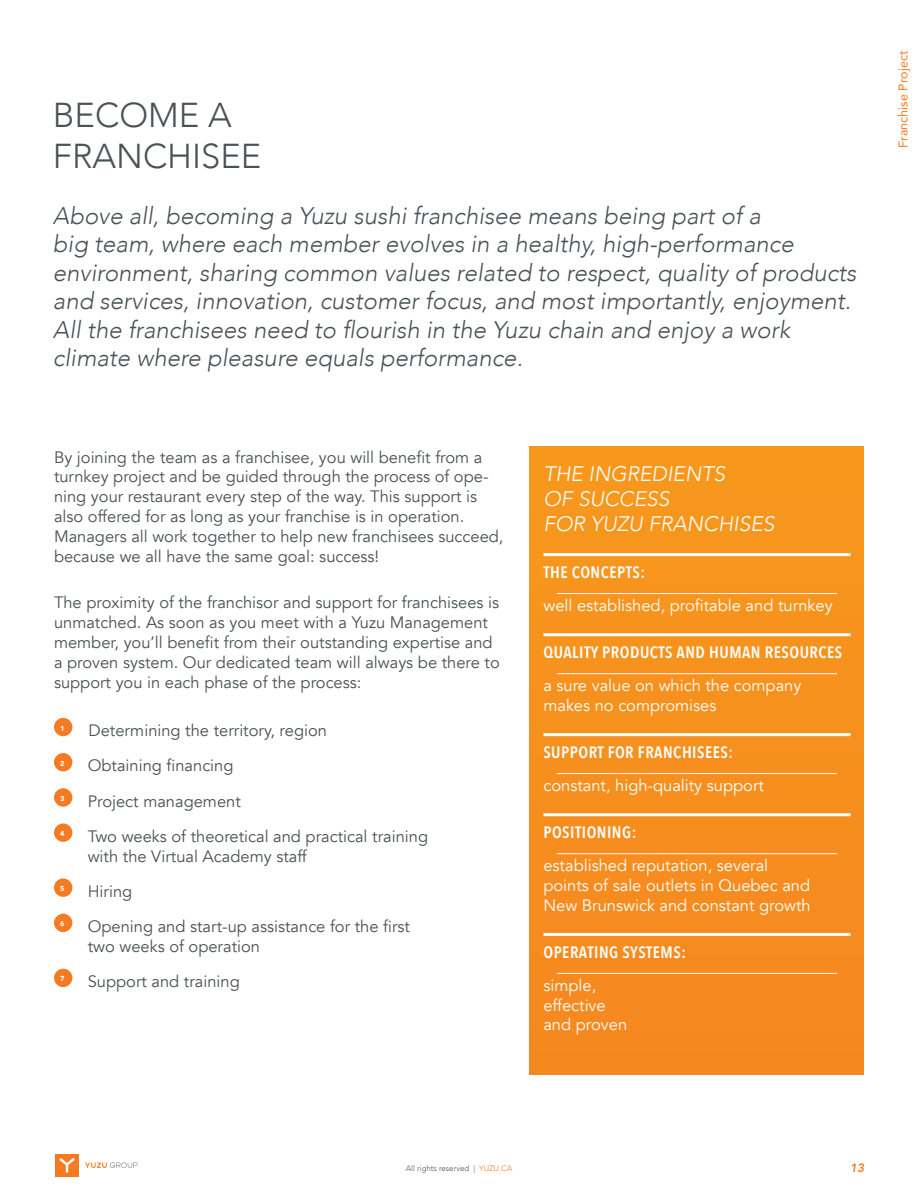
<style>
.page{position:relative;width:918px;height:1188px;background:#fff}
.page>*{position:absolute;margin:0;border:0;box-sizing:border-box;transform-origin:0 0}
._02-Titre{font:300 34.5px/41.4px "Avenir";color:#4a5255}
.Introduction{font:italic 300 24px/28.5px "Avenir";color:#4a5255}
._03-Petit_titre{font:italic 300 21px/25.2px "Avenir";color:#fff}
.Texte_Courant{font:16.5px/19.8px "Avenir";color:#4a5255}
.Texte_Courant_copie{font:16.5px/19.8px "Avenir";color:#fff}
.Carré_VN{font:600 16.5px "Avenir Next Condensed";letter-spacing:.03em;color:#fff}
.t1{font:12.6px "Avenir";color:#f47b21}
.t2{font:italic 800 12px "Avenir";color:#f47b21}
.t3{font:300 7.95px "Avenir";color:#4a5255}
.t4{font:900 7.2px "Avenir";color:#fff}
.s1{color:#f47b21}
</style>
<div class="page">
<svg style="left:85px;top:1163px;width:52px;height:5px"></svg>
<div style="left:55px;top:1154px;width:24px;height:22px;background:#f47b21"></div>
<svg style="left:59px;top:1158px;width:16px;height:15px"></svg>
<div style="left:530px;top:446px;width:334px;height:629px;background:#f6901e"></div>
<hr style="left:543px;top:553px;width:308px;height:3px;background:#fff">
<hr style="left:557px;top:593px;width:280px;height:1px;background:#fff">
<hr style="left:543px;top:633px;width:308px;height:3px;background:#fff">
<hr style="left:557px;top:673px;width:280px;height:1px;background:#fff">
<hr style="left:543px;top:733px;width:308px;height:3px;background:#fff">
<hr style="left:557px;top:773px;width:280px;height:1px;background:#fff">
<hr style="left:543px;top:813px;width:308px;height:3px;background:#fff">
<hr style="left:557px;top:853px;width:280px;height:1px;background:#fff">
<hr style="left:543px;top:933px;width:308px;height:3px;background:#fff">
<hr style="left:557px;top:973px;width:280px;height:1px;background:#fff">
<div style="left:54px;top:718px;width:18px;height:18px;background:#f47b21;border-radius:50%"></div>
<div style="left:54px;top:753px;width:18px;height:18px;background:#f47b21;border-radius:50%"></div>
<div style="left:54px;top:788px;width:18px;height:19px;background:#f47b21;border-radius:50%"></div>
<div style="left:54px;top:823px;width:18px;height:19px;background:#f47b21;border-radius:50%"></div>
<div style="left:54px;top:878px;width:18px;height:19px;background:#f47b21;border-radius:50%"></div>
<div style="left:54px;top:914px;width:18px;height:18px;background:#f47b21;border-radius:50%"></div>
<div style="left:54px;top:969px;width:18px;height:18px;background:#f47b21;border-radius:50%"></div>
<p class="_02-Titre" style="left:53px;top:94px;width:210px">BECOME A<br>FRANCHISEE</p>
<p class="Introduction" style="left:53px;top:201px;width:805px">Above all, becoming a Yuzu sushi franchisee means being part of a<br>big team, where each member evolves in a healthy, high-performance environment, sharing common values related to respect, quality of products and services, innovation, customer focus, and most importantly, enjoyment.<br>All the franchisees need to flourish in the Yuzu chain and enjoy a work climate where pleasure equals performance.</p>
<p class="Texte_Courant" style="left:54px;top:447px;width:451px">By joining the team as a franchisee, you will benefit from a turnkey project and be guided through the process of ope&shy;ning your restaurant every step of the way. This support is also offered for as long as your franchise is in operation.<br>Managers all work together to help new franchisees succeed, because we all have the same goal: success!</p>
<p class="Texte_Courant" style="left:54px;top:593px;width:447px">The proximity of the franchisor and support for franchisees is unmatched. As soon as you meet with a Yuzu Management member, you’ll benefit from their outstanding expertise and a proven system. Our dedicated team will always be there to support you in each phase of the process:</p>
<p class="t4" style="left:60px;top:722px;width:6px">1</p>
<p class="Texte_Courant" style="left:88px;top:721px;width:240px">Determining the territory, region</p>
<p class="t4" style="left:60px;top:757px;width:6px">2</p>
<p class="Texte_Courant" style="left:88px;top:756px;width:147px">Obtaining financing</p>
<p class="t4" style="left:60px;top:792px;width:6px">3</p>
<p class="Texte_Courant" style="left:88px;top:791px;width:155px">Project management</p>
<p class="t4" style="left:60px;top:828px;width:6px">4</p>
<p class="Texte_Courant" style="left:88px;top:827px;width:342px">Two weeks of theoretical and practical training with the Virtual Academy staff</p>
<p class="t4" style="left:60px;top:883px;width:6px">5</p>
<p class="Texte_Courant" style="left:88px;top:882px;width:46px">Hiring</p>
<p class="t4" style="left:60px;top:918px;width:6px">6</p>
<p class="Texte_Courant" style="left:88px;top:917px;width:324px">Opening and start-up assistance for the first two weeks of operation</p>
<p class="t4" style="left:60px;top:973px;width:6px">7</p>
<p class="Texte_Courant" style="left:88px;top:972px;width:154px">Support and training</p>
<p class="_03-Petit_titre" style="left:543px;top:461px;width:233px">THE INGREDIENTS<br>OF SUCCESS<br>FOR YUZU FRANCHISES</p>
<p class="Carré_VN" style="left:543px;top:558px;width:103px">THE CONCEPTS:</p>
<p class="Texte_Courant_copie" style="left:543px;top:596px;width:291px">well established, profitable and turnkey</p>
<p class="Carré_VN" style="left:543px;top:638px;width:300px">QUALITY PRODUCTS AND HUMAN RESOURCES</p>
<p class="Texte_Courant_copie" style="left:543px;top:676px;width:259px">a sure value on which the company makes no compromises</p>
<p class="Carré_VN" style="left:543px;top:738px;width:191px">SUPPORT FOR FRANCHISEES:</p>
<p class="Texte_Courant_copie" style="left:543px;top:776px;width:222px">constant, high-quality support</p>
<p class="Carré_VN" style="left:543px;top:818px;width:94px">POSITIONING:</p>
<p class="Texte_Courant_copie" style="left:543px;top:856px;width:269px">established reputation, several points of sale outlets in Quebec and<br>New Brunswick and constant growth</p>
<p class="Carré_VN" style="left:543px;top:938px;width:144px">OPERATING SYSTEMS:</p>
<p class="Texte_Courant_copie" style="left:543px;top:976px;width:85px">simple, effective and proven</p>
<p class="t1" style="left:893px;top:148px;width:98px;rotate:-90deg">Franchise Project</p>
<p class="t3" style="left:406px;top:1164px;width:108px">All rights reserved | <span class="s1">YUZU.CA</span></p>
<p class="t2" style="left:850px;top:1161px;width:16px">13</p>
</div>
